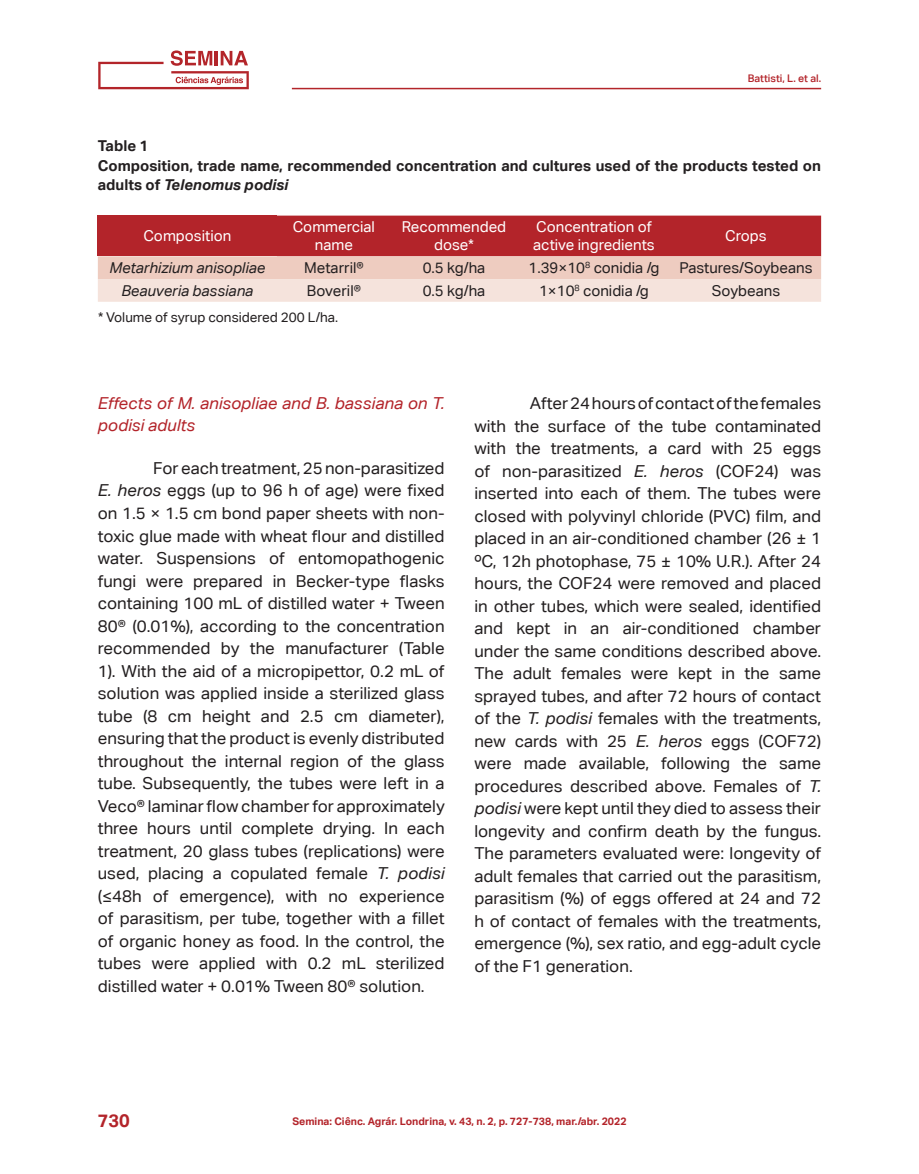
<style>
.page{position:relative;width:919px;height:1174px;background:#fff}
.page>*{position:absolute;margin:0;border:0;box-sizing:border-box;transform-origin:0 0}
.t1{font:700 18px "Aktiv Grotesk Corp";color:#b3242a}
.corpo_do_texto{font:16.5px/22.5px "Aktiv Grotesk Corp";color:#231f20;text-align:justify}
.corpo_do_texto-2{font:italic 16.5px/22.5px "Aktiv Grotesk Corp";color:#b3242a}
.título_Tabela{font:700 15px/19.5px "Aktiv Grotesk Corp";color:#231f20}
.texto_tabela{font:15px "Aktiv Grotesk Corp";color:#231f20}
.texto_tabela-2{font:15px/18px "Aktiv Grotesk Corp";color:#fff;text-align:center}
.texto_tabela-3{font:italic 15px "Aktiv Grotesk Corp";color:#231f20}
.legenda_de_tabela{font:13.5px "Aktiv Grotesk Corp";color:#231f20}
.t2{font:700 10.5px "Aktiv Grotesk Corp";color:#b3242a}
.t3{font:500 10.5px "Aktiv Grotesk Corp";color:#b3242a}
.s1{font-style:italic}
</style>
<div class="page">
<hr style="left:292px;top:88px;width:529px;height:1px;background:#b3252a">
<svg style="left:98px;top:50px;width:151px;height:39px"></svg>
<div style="left:102px;top:66px;width:66px;height:19px;background:#fff"></div>
<svg style="left:98px;top:216px;width:723px;height:86px;background:#d48481"></svg>
<p class="t3" style="left:747px;top:72px;width:75px">Battisti, L. et al.</p>
<p class="título_Tabela" style="left:98px;top:136px;width:52px">Table 1</p>
<p class="título_Tabela" style="left:98px;top:155px;width:724px">Composition, trade name, recommended concentration and cultures used of the products tested on adults of <span class="s1">Telenomus podisi</span></p>
<p class="texto_tabela-2" style="left:143px;top:227px;width:89px">Composition</p>
<p class="texto_tabela-2" style="left:293px;top:218px;width:84px">Commercial name</p>
<p class="texto_tabela-2" style="left:402px;top:218px;width:106px">Recommended dose*</p>
<p class="texto_tabela-2" style="left:533px;top:218px;width:123px;text-align:left">Concentration of active ingredients</p>
<p class="texto_tabela-2" style="left:725px;top:227px;width:43px">Crops</p>
<p class="texto_tabela-3" style="left:109px;top:259px;width:157px">Metarhizium anisopliae</p>
<p class="texto_tabela" style="left:304px;top:259px;width:61px">Metarril®</p>
<p class="texto_tabela" style="left:422px;top:259px;width:64px">0.5 kg/ha</p>
<p class="texto_tabela" style="left:528px;top:259px;width:132px">1.39×10<sup>8</sup> conidia /g</p>
<p class="texto_tabela" style="left:679px;top:259px;width:135px">Pastures/Soybeans</p>
<p class="texto_tabela-3" style="left:121px;top:281px;width:133px">Beauveria bassiana</p>
<p class="texto_tabela" style="left:307px;top:282px;width:56px">Boveril®</p>
<p class="texto_tabela" style="left:422px;top:282px;width:64px">0.5 kg/ha</p>
<p class="texto_tabela" style="left:539px;top:282px;width:111px">1×10<sup>8</sup> conidia /g</p>
<p class="texto_tabela" style="left:711px;top:282px;width:70px">Soybeans</p>
<p class="legenda_de_tabela" style="left:98px;top:309px;width:242px">* Volume of syrup considered 200 L/ha.</p>
<p class="corpo_do_texto-2" style="left:98px;top:392px;width:348px">Effects of M. anisopliae and B. bassiana on T. podisi adults</p>
<p class="corpo_do_texto" style="left:98px;top:457px;width:348px;text-indent:55px">For each treatment, 25 non-parasitized <span class="s1">E. heros</span> eggs (up to 96 h of age) were fixed on 1.5 × 1.5 cm bond paper sheets with non&shy;toxic glue made with wheat flour and distilled water. Suspensions of entomopathogenic fungi were prepared in Becker-type flasks containing 100 mL of distilled water + Tween 80® (0.01%), according to the concentration recommended by the manufacturer (Table 1). With the aid of a micropipettor, 0.2 mL of solution was applied inside a sterilized glass tube (8 cm height and 2.5 cm diameter), ensuring that the product is evenly distributed throughout the internal region of the glass tube. Subsequently, the tubes were left in a Veco® laminar flow chamber for approximately three hours until complete drying. In each treatment, 20 glass tubes (replications) were used, placing a copulated female <span class="s1">T. podisi </span>(≤48h of emergence), with no experience of parasitism, per tube, together with a fillet of organic honey as food. In the control, the tubes were applied with 0.2 mL sterilized distilled water + 0.01% Tween 80® solution.</p>
<p class="corpo_do_texto" style="left:474px;top:392px;width:348px;text-indent:55px">After 24 hours of contact of the females with the surface of the tube contaminated with the treatments, a card with 25 eggs of non-parasitized <span class="s1">E. heros</span> (COF24) was inserted into each of them. The tubes were closed with polyvinyl chloride (PVC) film, and placed in an air-conditioned chamber (26 ± 1 ºC, 12h photophase, 75 ± 10% U.R.). After 24 hours, the COF24 were removed and placed in other tubes, which were sealed, identified and kept in an air-conditioned chamber under the same conditions described above.<br>The adult females were kept in the same sprayed tubes, and after 72 hours of contact of the <span class="s1">T. podisi</span> females with the treatments, new cards with 25 <span class="s1">E. heros</span> eggs (COF72) were made available, following the same procedures described above. Females of <span class="s1">T. podisi</span> were kept until they died to assess their longevity and confirm death by the fungus.<br>The parameters evaluated were: longevity of adult females that carried out the parasitism, parasitism (%) of eggs offered at 24 and 72 h of contact of females with the treatments, emergence (%), sex ratio, and egg-adult cycle of the F1 generation.</p>
<p class="t1" style="left:98px;top:1109px;width:33px">730</p>
<p class="t2" style="left:292px;top:1114px;width:335px">Semina: Ciênc. Agrár. Londrina, v. 43, n. 2, p. 727-738, mar./abr. 2022</p>
</div>
